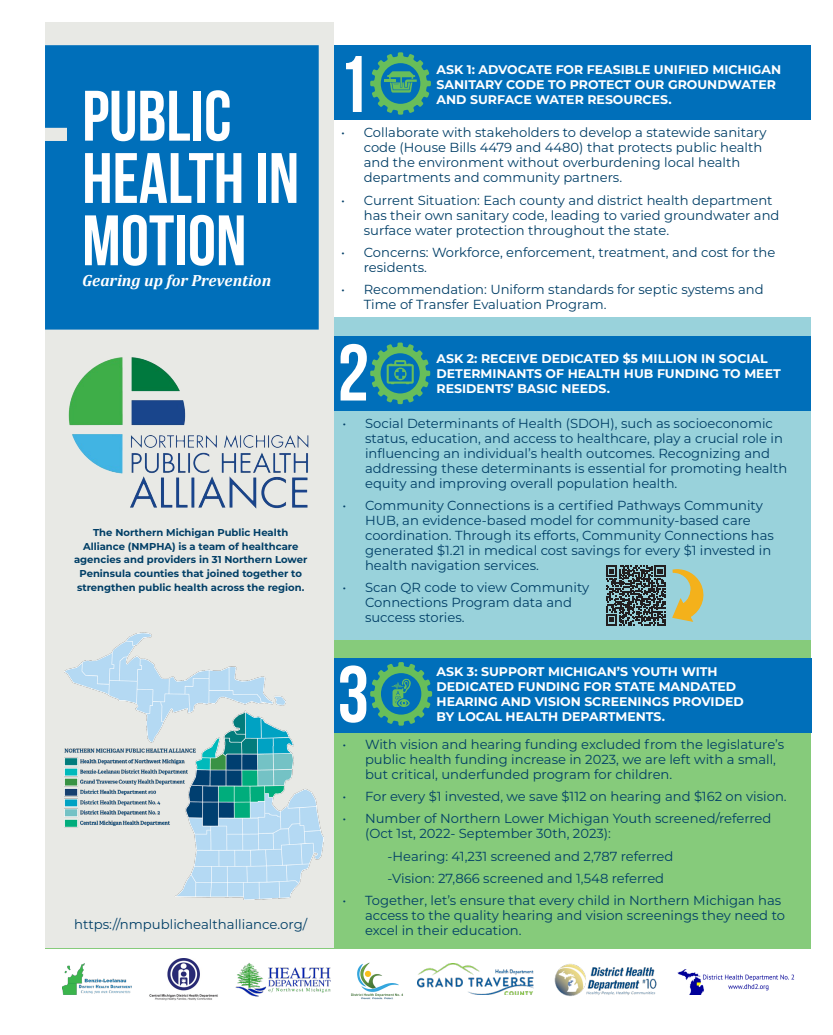
<style>
.page{position:relative;width:833px;height:1035px;background:#fff}
.page>*{position:absolute;margin:0;border:0;box-sizing:border-box;transform-origin:0 0}
._48_Header_white_Bebas_Neue{font:80px "Bebas Neue";color:#fff}
._70_Header_white_Bebas_Neue{font:71.25px/62.2px "Bebas Neue";color:#fff}
._11_Content_black_Titillium_Web{font:italic 700 16.25px "Cambria";color:#fff}
._8_Content_black_Source_Sans_Pro{font:13.25px "Montserrat";color:#003e66}
._8_Content_black_Source_Sans_Pro-2{font:13.12px/15px "Montserrat";color:#003e66}
._8_Content_black_Source_Sans_Pro-3{font:700 12.5px/15px "Montserrat";color:#fff}
._8_Content_black_Source_Sans_Pro-4{font:700 10px/13.8px "Montserrat";color:#003e66;text-align:center}
</style>
<div class="page">
<div style="left:45px;top:640px;width:765px;height:308px;background:#86cb7b"></div>
<div style="left:45px;top:317px;width:765px;height:323px;background:#99d2db"></div>
<div style="left:45px;top:22px;width:289px;height:926px;background:#e8e9e5"></div>
<img style="left:68px;top:357px;width:241px;height:152px">
<div style="left:45px;top:45px;width:274px;height:285px;background:#006fba"></div>
<div style="left:334px;top:336px;width:476px;height:75px;background:#006fba"></div>
<div style="left:334px;top:45px;width:476px;height:75px;background:#006fba"></div>
<svg style="left:370px;top:52px;width:61px;height:63px"></svg>
<svg style="left:370px;top:343px;width:60px;height:61px"></svg>
<div style="left:334px;top:658px;width:477px;height:75px;background:#006fba"></div>
<svg style="left:370px;top:662px;width:62px;height:64px"></svg>
<img style="left:63px;top:964px;width:68px;height:31px">
<img style="left:149px;top:958px;width:69px;height:42px">
<img style="left:677px;top:969px;width:118px;height:26px">
<img style="left:554px;top:964px;width:103px;height:32px">
<img style="left:417px;top:964px;width:116px;height:31px">
<img style="left:236px;top:963px;width:95px;height:34px">
<img style="left:351px;top:962px;width:52px;height:38px">
<img style="left:65px;top:632px;width:258px;height:268px">
<svg style="left:606px;top:566px;width:59px;height:59px"></svg>
<svg style="left:672px;top:569px;width:32px;height:53px"></svg>
<p class="_70_Header_white_Bebas_Neue" style="left:82px;top:84px;width:218px">PUBLIC<br>HEALTH IN<br>MOTION</p>
<p class="_11_Content_black_Titillium_Web" style="left:82px;top:269px;width:190px">Gearing up for Prevention</p>
<p class="_8_Content_black_Source_Sans_Pro-4" style="left:74px;top:525px;width:235px">The Northern Michigan Public Health Alliance (NMPHA) is a team of healthcare agencies and providers in 31 Northern Lower Peninsula counties that joined together to strengthen public health across the region.</p>
<p class="_8_Content_black_Source_Sans_Pro" style="left:74px;top:916px;width:234px">https://nmpublichealthalliance.org/</p>
<p class="_48_Header_white_Bebas_Neue" style="left:337px;top:40px;width:33px">1</p>
<p class="_8_Content_black_Source_Sans_Pro-3" style="left:436px;top:61px;width:346px">ASK 1: ADVOCATE FOR FEASIBLE UNIFIED MICHIGAN<br>SANITARY CODE TO PROTECT OUR GROUNDWATER<br>AND SURFACE WATER RESOURCES.</p>
<p class="_8_Content_black_Source_Sans_Pro-2" style="left:364px;top:125px;width:404px;text-indent:-22px">• Collaborate with stakeholders to develop a statewide sanitary code (House Bills 4479 and 4480) that protects public health and the environment without overburdening local health departments and community partners.</p>
<p class="_8_Content_black_Source_Sans_Pro-2" style="left:364px;top:192px;width:417px;text-indent:-22px">• Current Situation: Each county and district health department has their own sanitary code, leading to varied groundwater and surface water protection throughout the state.</p>
<p class="_8_Content_black_Source_Sans_Pro-2" style="left:364px;top:244px;width:413px;text-indent:-22px">• Concerns: Workforce, enforcement, treatment, and cost for the residents.</p>
<p class="_8_Content_black_Source_Sans_Pro-2" style="left:364px;top:281px;width:401px;text-indent:-22px">• Recommendation: Uniform standards for septic systems and<br>Time of Transfer Evaluation Program.</p>
<p class="_48_Header_white_Bebas_Neue" style="left:337px;top:329px;width:33px">2</p>
<p class="_8_Content_black_Source_Sans_Pro-3" style="left:436px;top:351px;width:346px">ASK 2: RECEIVE DEDICATED $5 MILLION IN SOCIAL<br>DETERMINANTS OF HEALTH HUB FUNDING TO MEET<br>RESIDENTS’ BASIC NEEDS.</p>
<p class="_8_Content_black_Source_Sans_Pro-2" style="left:365px;top:415px;width:423px;text-indent:-22px">• Social Determinants of Health (SDOH), such as socioeconomic status, education, and access to healthcare, play a crucial role in influencing an individual’s health outcomes. Recognizing and addressing these determinants is essential for promoting health equity and improving overall population health.</p>
<p class="_8_Content_black_Source_Sans_Pro-2" style="left:365px;top:497px;width:410px;text-indent:-22px">• Community Connections is a certified Pathways Community HUB, an evidence-based model for community-based care coordination. Through its efforts, Community Connections has generated $1.21 in medical cost savings for every $1 invested in health navigation services.</p>
<p class="_8_Content_black_Source_Sans_Pro-2" style="left:365px;top:580px;width:226px;text-indent:-22px">• Scan QR code to view Community<br>Connections Program data and success stories.</p>
<p class="_48_Header_white_Bebas_Neue" style="left:337px;top:651px;width:33px">3</p>
<p class="_8_Content_black_Source_Sans_Pro-3" style="left:436px;top:664px;width:308px">ASK 3: SUPPORT MICHIGAN’S YOUTH WITH DEDICATED FUNDING FOR STATE MANDATED HEARING AND VISION SCREENINGS PROVIDED BY LOCAL HEALTH DEPARTMENTS.</p>
<p class="_8_Content_black_Source_Sans_Pro-2" style="left:365px;top:737px;width:420px;text-indent:-22px">• With vision and hearing funding excluded from the legislature’s public health funding increase in 2023, we are left with a small, but critical, underfunded program for children.</p>
<p class="_8_Content_black_Source_Sans_Pro-2" style="left:342px;top:789px;width:445px">• For every $1 invested, we save $112 on hearing and $162 on vision.</p>
<p class="_8_Content_black_Source_Sans_Pro-2" style="left:365px;top:811px;width:408px;text-indent:-22px">• Number of Northern Lower Michigan Youth screened/referred (Oct 1st, 2022- September 30th, 2023):</p>
<p class="_8_Content_black_Source_Sans_Pro-2" style="left:387px;top:848px;width:287px">-Hearing: 41,231 screened and 2,787 referred</p>
<p class="_8_Content_black_Source_Sans_Pro-2" style="left:387px;top:870px;width:278px">-Vision: 27,866 screened and 1,548 referred</p>
<p class="_8_Content_black_Source_Sans_Pro-2" style="left:365px;top:892px;width:421px;text-indent:-22px">• Together, let’s ensure that every child in Northern Michigan has access to the quality hearing and vision screenings they need to excel in their education.</p>
</div>
